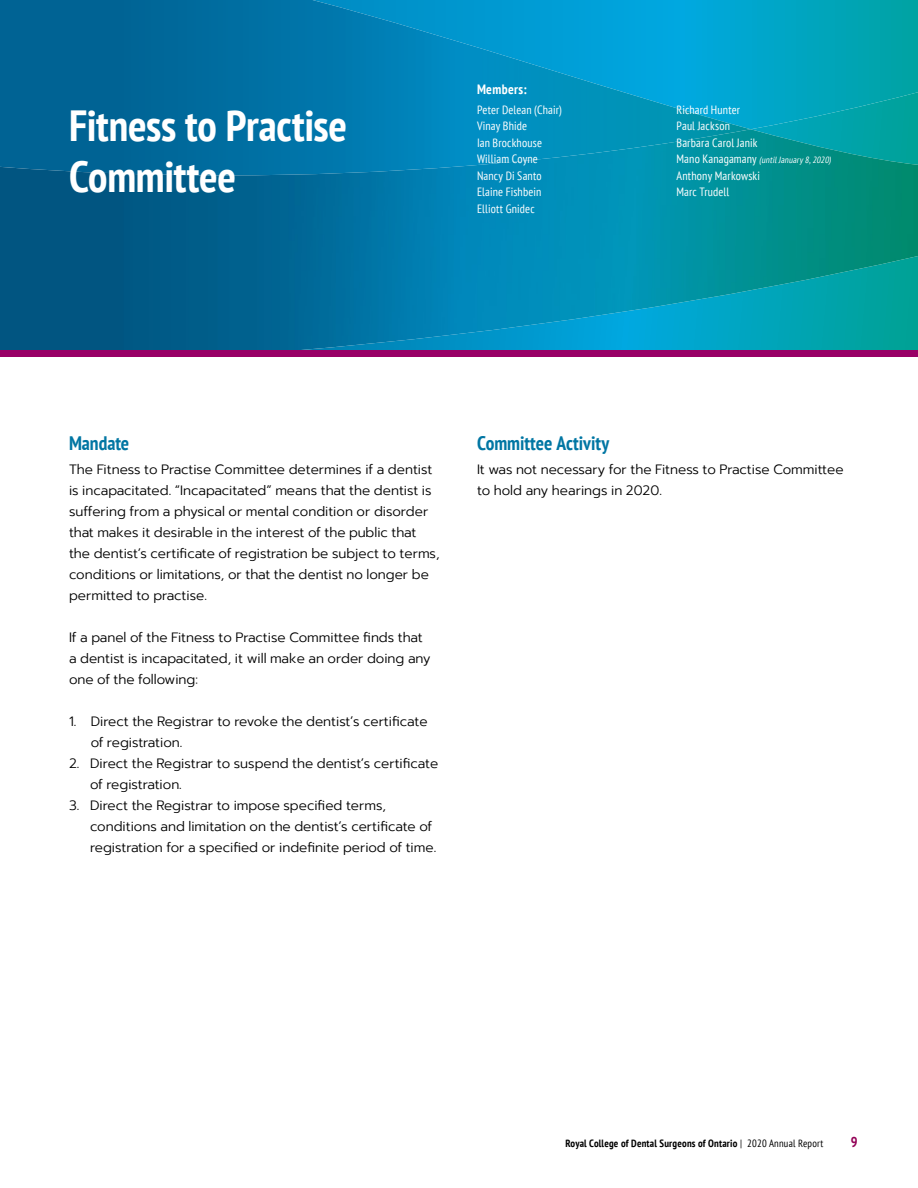
<style>
.page{position:relative;width:918px;height:1188px;background:#fff}
.page>*{position:absolute;margin:0;border:0;box-sizing:border-box;transform-origin:0 0}
.t1{font:700 condensed 43.5px/51px "PT Sans";letter-spacing:-.01em;color:#fff}
.t2{font:700 condensed 19.5px "PT Sans";color:#0076a3}
.t3{font:700 condensed 14.25px "PT Sans";color:#930056}
.t4{font:300 13.5px/21px "Prompt";color:#000}
.t5{font:700 condensed 13.5px "PT Sans";letter-spacing:.025em;color:#fff}
.t6{font:condensed 12px/16.5px "PT Sans";letter-spacing:.01em;color:#fff}
.t7{font:700 condensed 10.5px "PT Sans";letter-spacing:.02em;color:#000}
.t8{font:italic condensed 9px "PT Sans";color:#fff}
.s1{font-style:normal;font-size:12px}
.s2{font-weight:400}
</style>
<div class="page">
<svg style="left:751px;top:0;width:167px;height:129px;background:#00a4b6"></svg>
<img style="left:0;top:0;width:751px;height:129px">
<img style="left:0;top:129px;width:918px;height:222px">
<div style="left:0;top:351px;width:918px;height:6px;background:#906"></div>
<h1 class="t1" style="left:69px;top:99px;width:280px">Fitness to Practise<br>Committee</h1>
<p class="t5" style="left:477px;top:80px;width:51px">Members:</p>
<p class="t6" style="left:477px;top:101px;width:86px">Peter Delean (Chair)<br>Vinay Bhide<br>Ian Brockhouse<br>William Coyne<br>Nancy Di Santo<br>Elaine Fishbein<br>Elliott Gnidec</p>
<p class="t6" style="left:676px;top:101px;width:82px">Richard Hunter<br>Paul Jackson<br>Barbara Carol Janik</p>
<p class="t8" style="left:676px;top:154px;width:156px"><span class="s1">M a n o Ka n a g a m a n y</span> (untilJanuary8,2020)</p>
<p class="t6" style="left:676px;top:167px;width:85px">Anthony Markowski<br>Marc Trudell</p>
<p class="t2" style="left:69px;top:430px;width:62px">Mandate</p>
<p class="t4" style="left:69px;top:459px;width:372px">The Fitness to Practise Committee determines if a dentist is incapacitated. “Incapacitated” means that the dentist is suffering from a physical or mental condition or disorder that makes it desirable in the interest of the public that the dentist’s certificate of registration be subject to terms, conditions or limitations, or that the dentist no longer be permitted to practise.</p>
<p class="t4" style="left:69px;top:627px;width:363px">If a panel of the Fitness to Practise Committee finds that a dentist is incapacitated, it will make an order doing any one of the following:</p>
<p class="t4" style="left:91px;top:711px;width:338px;text-indent:-22px">1. Direct the Registrar to revoke the dentist’s certificate of registration.</p>
<p class="t4" style="left:90px;top:753px;width:350px;text-indent:-21px">2. Direct the Registrar to suspend the dentist’s certificate of registration.</p>
<p class="t4" style="left:90px;top:795px;width:348px;text-indent:-21px">3. Direct the Registrar to impose specified terms, conditions and limitation on the dentist’s certificate of registration for a specified or indefinite period of time.</p>
<p class="t2" style="left:477px;top:430px;width:134px">Committee Activity</p>
<p class="t4" style="left:477px;top:459px;width:368px">It was not necessary for the Fitness to Practise Committee to hold any hearings in 2020.</p>
<p class="t7" style="left:566px;top:1136px;width:259px">Royal College of Dental Surgeons of Ontario <span class="s2">| 2020 Annual Report</span></p>
<p class="t3" style="left:851px;top:1133px;width:8px">9</p>
</div>
